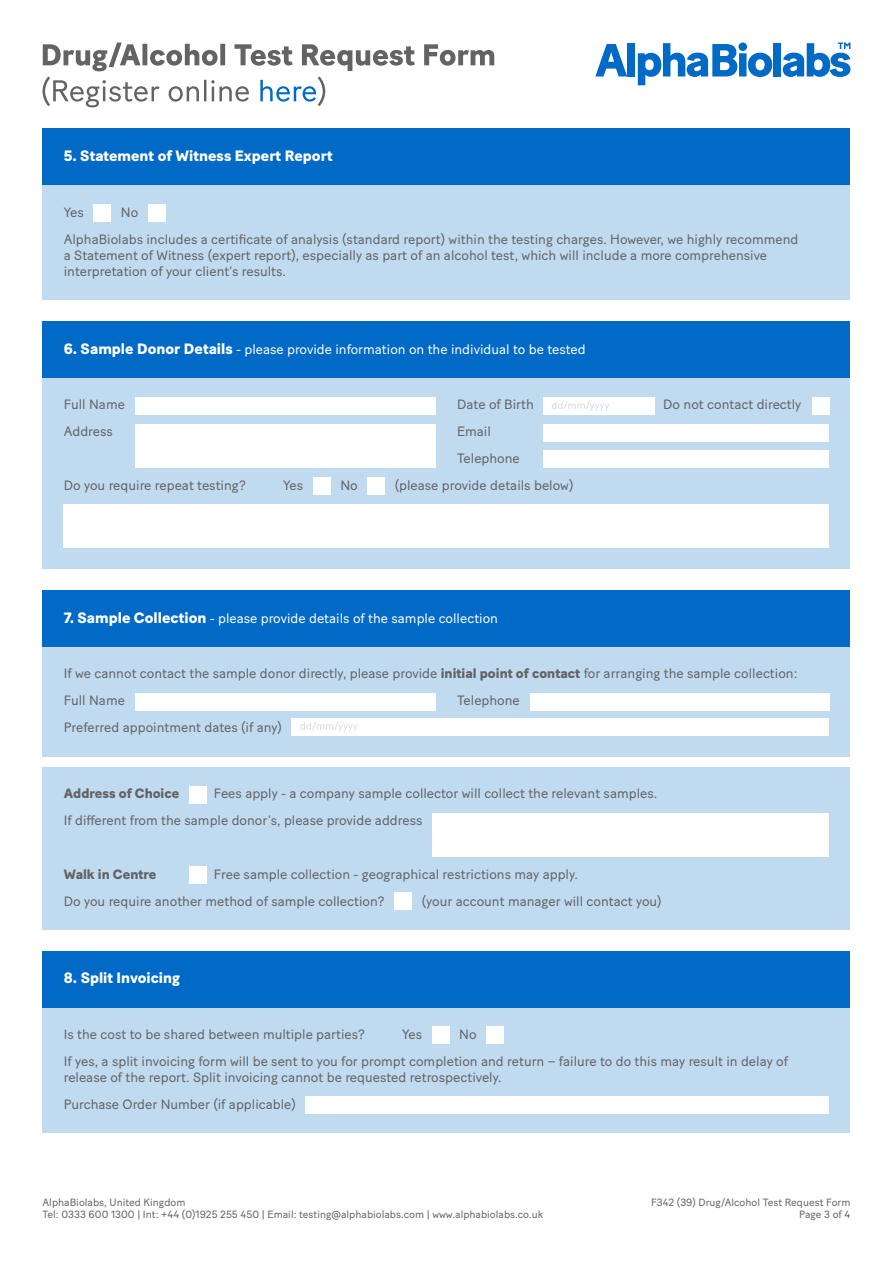
<style>
.page{position:relative;width:893px;height:1263px;background:#fff}
.page>*{position:absolute;margin:0;border:0;box-sizing:border-box;transform-origin:0 0}
.t1{font:800 15px "Baton Turbo";color:#fff}
.t2{font:13.5px/27px "Baton Turbo";color:#646363}
.t3{font:13.5px "Baton Turbo";color:#fff}
.t4{font:800 13.5px "Baton Turbo";color:#646363}
.t5{font:10.5px/12.6px "Baton Turbo";color:#646363}
.s1{font-weight:800;font-size:15px}
.s2{font-weight:800}
</style>
<div class="page">
<svg style="left:595px;top:44px;width:32px;height:32px"></svg>
<div style="left:627px;top:43px;width:8px;height:33px;background:#006ac6"></div>
<svg style="left:638px;top:43px;width:134px;height:42px"></svg>
<div style="left:774px;top:43px;width:7px;height:33px;background:#006ac6"></div>
<svg style="left:783px;top:43px;width:67px;height:34px"></svg>
<div style="left:43px;top:951px;width:807px;height:56px;background:#006ac6"></div>
<div style="left:43px;top:1007px;width:807px;height:126px;background:#c0daf0"></div>
<div style="left:432px;top:1027px;width:17px;height:17px;background:#fff"></div>
<div style="left:487px;top:1027px;width:17px;height:17px;background:#fff"></div>
<div style="left:306px;top:1096px;width:523px;height:17px;background:#fff"></div>
<div style="left:43px;top:767px;width:807px;height:162px;background:#c0daf0"></div>
<div style="left:190px;top:786px;width:17px;height:17px;background:#fff"></div>
<div style="left:433px;top:813px;width:396px;height:43px;background:#fff"></div>
<div style="left:190px;top:866px;width:17px;height:17px;background:#fff"></div>
<div style="left:395px;top:893px;width:17px;height:17px;background:#fff"></div>
<svg style="left:43px;top:43px;width:451px;height:64px"></svg>
<div style="left:43px;top:647px;width:807px;height:109px;background:#c0daf0"></div>
<div style="left:43px;top:590px;width:807px;height:57px;background:#006ac6"></div>
<div style="left:530px;top:693px;width:299px;height:17px;background:#fff"></div>
<div style="left:135px;top:693px;width:301px;height:17px;background:#fff"></div>
<div style="left:292px;top:718px;width:537px;height:17px;background:#fff"></div>
<svg style="left:300px;top:722px;width:58px;height:10px"></svg>
<div style="left:43px;top:185px;width:807px;height:115px;background:#c0daf0"></div>
<div style="left:43px;top:129px;width:807px;height:56px;background:#006ac6"></div>
<div style="left:94px;top:205px;width:17px;height:17px;background:#fff"></div>
<div style="left:148px;top:205px;width:17px;height:17px;background:#fff"></div>
<div style="left:43px;top:321px;width:807px;height:57px;background:#006ac6"></div>
<div style="left:43px;top:378px;width:807px;height:191px;background:#c0daf0"></div>
<div style="left:135px;top:397px;width:301px;height:17px;background:#fff"></div>
<div style="left:543px;top:424px;width:286px;height:17px;background:#fff"></div>
<div style="left:543px;top:451px;width:286px;height:17px;background:#fff"></div>
<div style="left:135px;top:424px;width:301px;height:44px;background:#fff"></div>
<div style="left:812px;top:397px;width:17px;height:17px;background:#fff"></div>
<div style="left:543px;top:397px;width:112px;height:17px;background:#fff"></div>
<svg style="left:552px;top:401px;width:57px;height:10px"></svg>
<div style="left:368px;top:477px;width:17px;height:17px;background:#fff"></div>
<div style="left:313px;top:477px;width:17px;height:17px;background:#fff"></div>
<div style="left:64px;top:504px;width:765px;height:44px;background:#fff"></div>
<p class="t1" style="left:64px;top:144px;width:270px">5. Statement of Witness Expert Report</p>
<p class="t2" style="left:64px;top:197px;width:22px">Yes</p>
<p class="t2" style="left:64px;top:197px;width:736px;text-indent:57px">No<br>AlphaBiolabs includes a certificate of analysis (standard report) within the testing charges. However, we highly recommend</p>
<p class="t2" style="left:64px;top:246px;width:705px;line-height:16.2px">a Statement of Witness (expert report), especially as part of an alcohol test, which will include a more comprehensive interpretation of your client’s results.</p>
<p class="t3" style="left:64px;top:339px;width:523px"><span class="s1">6. Sample Donor Details</span> - please provide information on the individual to be tested</p>
<p class="t2" style="left:64px;top:390px;width:63px">Full Name<br>Address</p>
<p class="t2" style="left:457px;top:390px;width:78px">Date of Birth</p>
<p class="t2" style="left:663px;top:390px;width:140px">Do not contact directly</p>
<p class="t2" style="left:457px;top:417px;width:64px">Email<br>Telephone</p>
<p class="t2" style="left:64px;top:471px;width:184px">Do you require repeat testing?</p>
<p class="t2" style="left:283px;top:471px;width:22px">Yes</p>
<p class="t2" style="left:340px;top:471px;width:19px">No</p>
<p class="t2" style="left:395px;top:471px;width:180px">(please provide details below)</p>
<p class="t3" style="left:64px;top:608px;width:436px"><span class="s1">7. Sample Collection</span> - please provide details of the sample collection</p>
<p class="t2" style="left:64px;top:659px;width:735px">If we cannot contact the sample donor directly, please provide <span class="s2">initial point of contact</span> for arranging the sample collection:<br>Full Name<br>Preferred appointment dates (if any)</p>
<p class="t2" style="left:457px;top:686px;width:64px">Telephone</p>
<p class="t4" style="left:64px;top:783px;width:117px">Address of Choice</p>
<p class="t2" style="left:64px;top:779px;width:595px;text-indent:150px">Fees apply - a company sample collector will collect the relevant samples.<br>If different from the sample donor’s, please provide address</p>
<p class="t4" style="left:64px;top:863px;width:94px">Walk in Centre</p>
<p class="t2" style="left:64px;top:859px;width:516px;text-indent:150px">Free sample collection - geographical restrictions may apply.<br>Do you require another method of sample collection?</p>
<p class="t2" style="left:422px;top:886px;width:241px">(your account manager will contact you)</p>
<p class="t1" style="left:64px;top:967px;width:118px">8. Split Invoicing</p>
<p class="t2" style="left:64px;top:1019px;width:303px">Is the cost to be shared between multiple parties?</p>
<p class="t2" style="left:402px;top:1019px;width:22px">Yes</p>
<p class="t2" style="left:64px;top:1019px;width:726px;text-indent:395px">No<br>If yes, a split invoicing form will be sent to you for prompt completion and return – failure to do this may result in delay of</p>
<p class="t2" style="left:64px;top:1062px;width:439px">release of the report. Split invoicing cannot be requested retrospectively.<br>Purchase Order Number (if applicable)</p>
<p class="t5" style="left:43px;top:1195px;width:502px">AlphaBiolabs, United Kingdom<br>Tel: 0333 600 1300 | Int: +44 (0)1925 255 450 | Email: testing@alphabiolabs.com | www.alphabiolabs.co.uk</p>
<p class="t5" style="left:651px;top:1195px;width:201px;text-align:right">F342 (39) Drug/Alcohol Test Request Form<br>Page 3 of 4</p>
</div>
